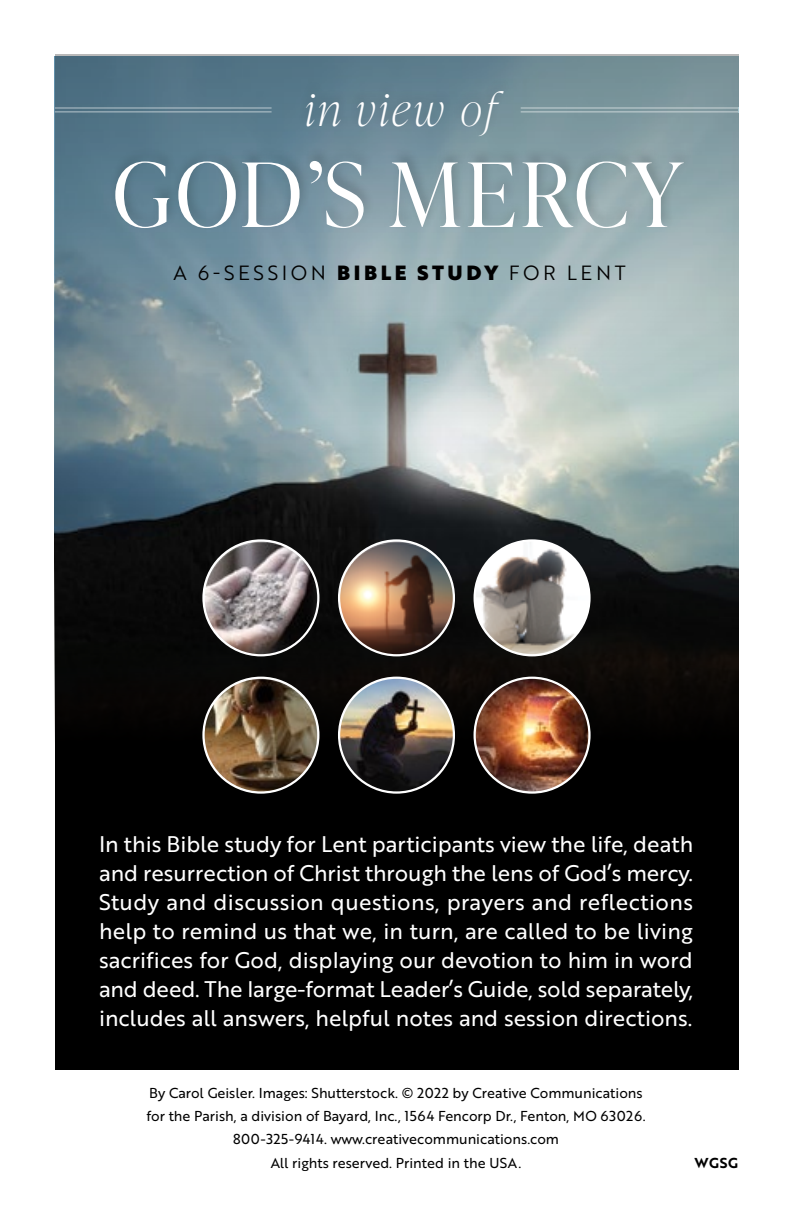
<style>
.page{position:relative;width:792px;height:1224px;background:#fff}
.page>*{position:absolute;margin:0;border:0;box-sizing:border-box;transform-origin:0 0}
.t1{font:300 88.6px "Ivy Presto Display";letter-spacing:.05em;color:#fff}
.t2{font:italic 100 44.6px "Ivy Presto Display";letter-spacing:.08em;color:#fff}
.t3{font:22px/29px "Brother 1816 Regular";color:#fff;text-align:justify}
.t4{font:20px "Brother 1816 Book";letter-spacing:.18em;color:#000}
.t5{font:14px/23.2px "Brother 1816 Regular";color:#000;text-align:center}
.t6{font:14px "Brother 1816 Bold";color:#000}
.s1{font-family:"Brother 1816 Black"}
</style>
<div class="page">
<div style="left:55px;top:56px;width:683px;height:1013px;background:#000"></div>
<img style="left:101px;top:673px;width:637px;height:85px">
<svg style="left:55px;top:54px;width:683px;height:619px"></svg>
<div style="left:108px;top:145px;width:586px;height:86px;background:#000;opacity:.18"></div>
<div style="left:298px;top:76px;width:213px;height:63px;background:#000;opacity:.18"></div>
<hr style="left:55px;top:111px;width:217px;height:1px;background:#fff">
<hr style="left:55px;top:108px;width:217px;height:1px;background:#fff">
<hr style="left:521px;top:111px;width:217px;height:1px;background:#fff">
<hr style="left:521px;top:108px;width:217px;height:1px;background:#fff">
<img style="left:204px;top:540px;width:114px;height:115px;border-radius:57px">
<div style="left:202px;top:539px;width:117px;height:117px;border:2px solid #fff;border-radius:50%"></div>
<img style="left:204px;top:678px;width:114px;height:115px;border-radius:57px">
<div style="left:202px;top:677px;width:117px;height:117px;border:2px solid #fff;border-radius:50%"></div>
<img style="left:339px;top:540px;width:115px;height:115px;border-radius:57px">
<div style="left:338px;top:539px;width:117px;height:117px;border:2px solid #fff;border-radius:50%"></div>
<img style="left:339px;top:678px;width:115px;height:115px;border-radius:57px">
<div style="left:338px;top:677px;width:117px;height:117px;border:2px solid #fff;border-radius:50%"></div>
<img style="left:475px;top:540px;width:114px;height:115px;border-radius:57px">
<div style="left:474px;top:539px;width:117px;height:117px;border:2px solid #fff;border-radius:50%"></div>
<img style="left:475px;top:678px;width:114px;height:115px;border-radius:57px">
<div style="left:474px;top:677px;width:117px;height:117px;border:2px solid #fff;border-radius:50%"></div>
<h2 class="t2" style="left:305px;top:78px;width:193px">in view of</h2>
<h1 class="t1" style="left:113px;top:131px;width:571px">GOD’S MERCY</h1>
<p class="t4" style="left:174px;top:258px;width:454px">A 6-SESSION <span class="s1">BIBLE STUDY</span> FOR LENT</p>
<p class="t3" style="left:99px;top:829px;width:596px">In this Bible study for Lent participants view the life, death and resurrection of Christ through the lens of God’s mercy.<br>Study and discussion questions, prayers and reflections help to remind us that we, in turn, are called to be living sacrifices for God, displaying our devotion to him in word and deed. The large-format Leader’s Guide, sold separately, includes all answers, helpful notes and session directions.</p>
<p class="t5" style="left:146px;top:1081px;width:501px">By Carol Geisler. Images: Shutterstock. © 2022 by Creative Communications for the Parish, a division of Bayard, Inc., 1564 Fencorp Dr., Fenton, MO 63026.<br>800-325-9414. www.creativecommunications.com<br>All rights reserved. Printed in the USA.</p>
<p class="t6" style="left:694px;top:1153px;width:45px">WGSG</p>
</div>
